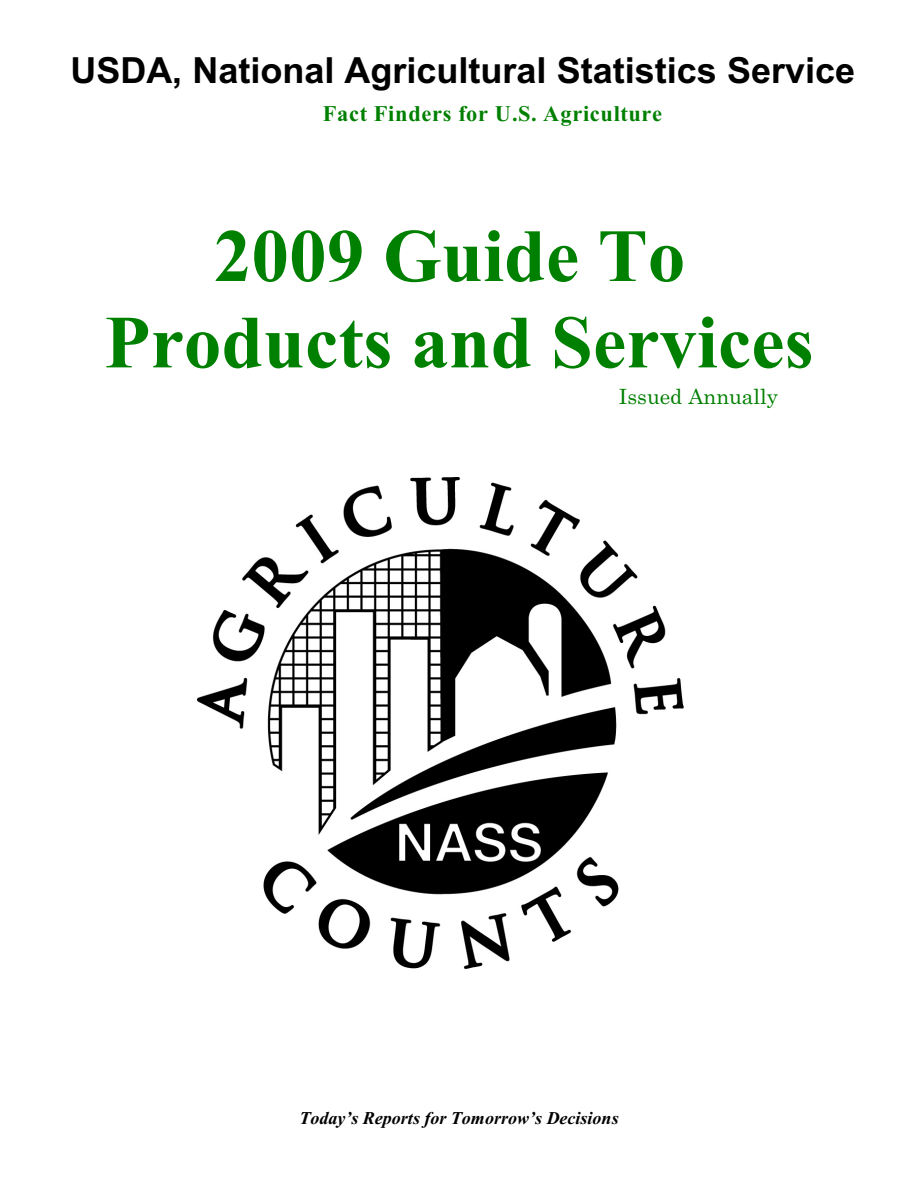
<style>
.page{position:relative;width:918px;height:1188px;background:#fff}
.page>*{position:absolute;margin:0;border:0;box-sizing:border-box;transform-origin:0 0}
.t1{font:700 75px/86.4px "Times New Roman";color:#008000;text-align:center}
.t2{font:700 36px "Arial";color:#000}
.t3{font:700 22.35px "Times New Roman";letter-spacing:.03em;color:#008000}
.t4{font:21px "Century";letter-spacing:.005em;color:#008000}
.t5{font:italic 700 18px "Times New Roman";letter-spacing:.005em;color:#000}
</style>
<div class="page">
<img style="left:198px;top:477px;width:486px;height:491px">
<p class="t2" style="left:71px;top:57px;width:786px">USDA, National Agricultural Statistics Service</p>
<p class="t3" style="left:323px;top:106px;width:341px">Fact Finders for U.S. Agriculture</p>
<h1 class="t1" style="left:105px;top:220px;width:711px">2009 Guide To<br>Products and Services</h1>
<p class="t4" style="left:619px;top:389px;width:161px">Issued Annually</p>
<p class="t5" style="left:300px;top:1112px;width:321px">Today’s Reports for Tomorrow’s Decisions</p>
</div>
